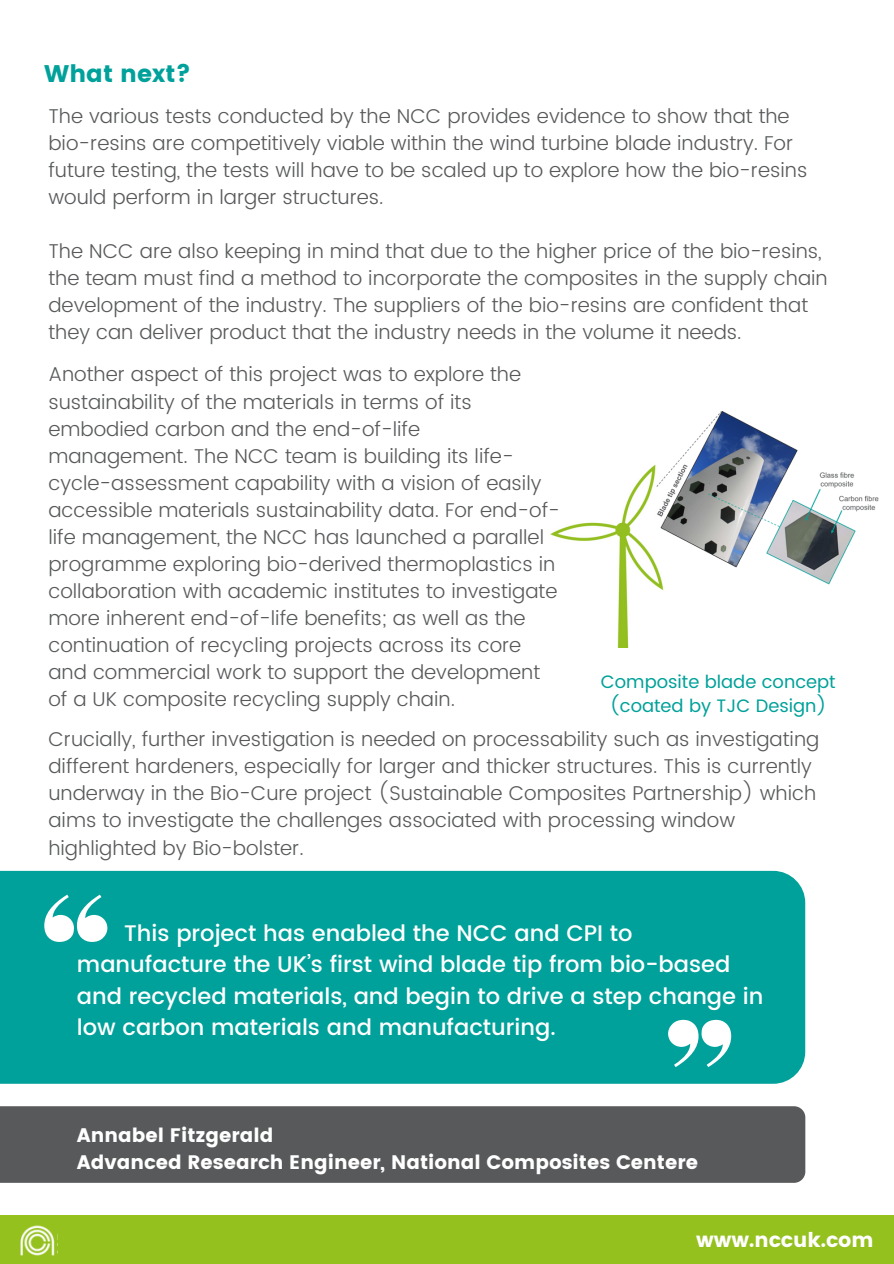
<style>
.page{position:relative;width:894px;height:1264px;background:#fff}
.page>*{position:absolute;margin:0;border:0;box-sizing:border-box;transform-origin:0 0}
.t1{font:24px "Poppins";color:#00a19a}
.t2{font:500 22.5px/31.5px "Poppins";color:#fff}
.t3{font:21px "Poppins";color:#fff}
.t4{font:20.4px "Poppins";color:#fff}
.t5{font:300 19.95px/27px "Poppins";color:#57595b}
.t6{font:19.5px "Poppins";color:#fff}
.t7{font:18px "Poppins";color:#00a19a}
</style>
<div class="page">
<div style="left:0;top:1215px;width:893px;height:48px;background:#95c11f"></div>
<div style="left:0;top:870px;width:805px;height:213px;background:#00a19a"></div>
<svg style="left:44px;top:894px;width:63px;height:47px"></svg>
<svg style="left:668px;top:1019px;width:63px;height:48px"></svg>
<div style="left:0;top:1106px;width:805px;height:76px;background:#57595b"></div>
<img style="left:20px;top:1225px;width:35px;height:31px">
<img style="left:550px;top:411px;width:329px;height:236px">
<p class="t1" style="left:44px;top:60px;width:148px">What next?</p>
<p class="t5" style="left:48px;top:102px;width:760px">The various tests conducted by the NCC provides evidence to show that the bio-resins are competitively viable within the wind turbine blade industry. For future testing, the tests will have to be scaled up to explore how the bio-resins would perform in larger structures.</p>
<p class="t5" style="left:48px;top:237px;width:780px">The NCC are also keeping in mind that due to the higher price of the bio-resins, the team must find a method to incorporate the composites in the supply chain development of the industry. The suppliers of the bio-resins are confident that they can deliver product that the industry needs in the volume it needs.</p>
<p class="t5" style="left:48px;top:361px;width:513px">Another aspect of this project was to explore the sustainability of the materials in terms of its embodied carbon and the end-of-life management. The NCC team is building its life&shy;cycle-assessment capability with a vision of easily accessible materials sustainability data. For end-of&shy;life management, the NCC has launched a parallel programme exploring bio-derived thermoplastics in collaboration with academic institutes to investigate more inherent end-of-life benefits; as well as the continuation of recycling projects across its core and commercial work to support the development of a UK composite recycling supply chain.</p>
<p class="t7" style="left:600px;top:671px;width:236px">Composite blade concept</p>
<p class="t7" style="left:609px;top:695px;width:218px">(coated by TJC Design)</p>
<p class="t5" style="left:48px;top:726px;width:772px">Crucially, further investigation is needed on processability such as investigating different hardeners, especially for larger and thicker structures. This is currently underway in the Bio-Cure project (Sustainable Composites Partnership) which aims to investigate the challenges associated with processing window highlighted by Bio-bolster.</p>
<p class="t2" style="left:77px;top:917px;width:687px;text-indent:47px">This project has enabled the NCC and CPI to manufacture the UK’s first wind blade tip from bio-based and recycled materials, and begin to drive a step change in low carbon materials and manufacturing.</p>
<p class="t6" style="left:77px;top:1123px;width:198px">Annabel Fitzgerald</p>
<p class="t6" style="left:77px;top:1150px;width:622px">Advanced Research Engineer, National Composites Centere</p>
<p class="t3" style="left:681px;top:1226px;width:184px">www.nccuk.com</p>
<p class="t4" style="left:696px;top:1228px;width:179px">www.nccuk.com</p>
</div>
